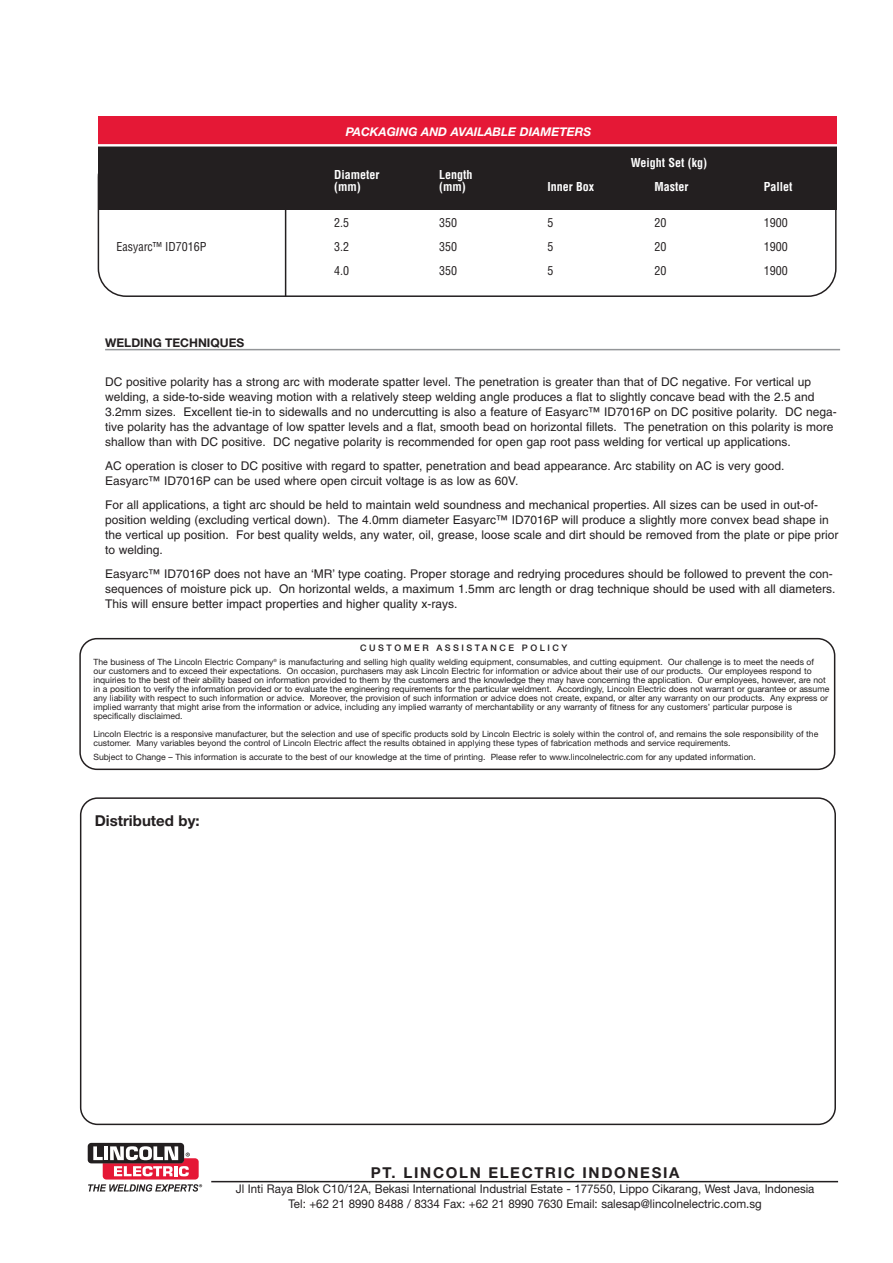
<style>
.page{position:relative;width:893px;height:1263px;background:#fff}
.page>*{position:absolute;margin:0;border:0;box-sizing:border-box;transform-origin:0 0}
.t1{font:700 15px "Helvetica Neue";letter-spacing:.11em;color:#231f20}
.t2{font:700 15px "Helvetica Neue";color:#231f20}
.t3{font:12px/15px "Helvetica";color:#231f20}
.t4{font:12px/15px "Helvetica Neue";color:#231f20;text-align:center;scale:.96 1}
.t5{font:700 condensed 12px "Helvetica";color:#fff}
.t6{font:condensed 12px "Helvetica";color:#231f20}
.t7{font:italic 700 12px "Helvetica Neue";color:#fff}
.t8{font:700 12px "Helvetica Neue";color:#231f20}
.t9{font:500 9px "Helvetica Neue";letter-spacing:.28em;color:#231f20}
.t10{font:8.7px/9px "Helvetica Neue";color:#231f20}
</style>
<div class="page">
<div style="left:88px;top:1143px;width:96px;height:20px;background:#231f20;border-radius:4px"></div>
<svg style="left:88px;top:1146px;width:114px;height:45px"></svg>
<hr style="left:211px;top:1181px;width:627px;height:1px;background:#231f20">
<div style="left:98px;top:145px;width:739px;height:64px;background:#231f20"></div>
<svg style="left:98px;top:209px;width:739px;height:88px"></svg>
<div style="left:98px;top:116px;width:739px;height:29px;background:#e51836"></div>
<hr style="left:98px;top:144px;width:745px;height:3px;background:#fff">
<hr style="left:285px;top:205px;width:1px;height:91px;background:#231f20">
<svg style="left:79px;top:638px;width:756px;height:132px"></svg>
<hr style="left:105px;top:349px;width:735px;height:1px;background:#939598">
<svg style="left:80px;top:797px;width:756px;height:328px"></svg>
<h2 class="t7" style="left:346px;top:128px;width:247px">PACKAGING AND AVAILABLE DIAMETERS</h2>
<h2 class="t5" style="left:631px;top:158px;width:78px">Weight Set (kg)</h2>
<h2 class="t5" style="left:334px;top:170px;width:47px">Diameter</h2>
<h2 class="t5" style="left:439px;top:170px;width:35px">Length</h2>
<h2 class="t5" style="left:334px;top:182px;width:28px">(mm)</h2>
<h2 class="t5" style="left:439px;top:182px;width:28px">(mm)</h2>
<h2 class="t5" style="left:547px;top:182px;width:48px">Inner Box</h2>
<h2 class="t5" style="left:655px;top:182px;width:35px">Master</h2>
<h2 class="t5" style="left:764px;top:182px;width:30px">Pallet</h2>
<h2 class="t6" style="left:334px;top:218px;width:16px">2.5</h2>
<h2 class="t6" style="left:439px;top:218px;width:19px">350</h2>
<h2 class="t6" style="left:547px;top:218px;width:7px">5</h2>
<h2 class="t6" style="left:655px;top:218px;width:13px">20</h2>
<h2 class="t6" style="left:764px;top:218px;width:25px">1900</h2>
<h2 class="t6" style="left:117px;top:242px;width:92px">Easyarc™ ID7016P</h2>
<h2 class="t6" style="left:334px;top:242px;width:16px">3.2</h2>
<h2 class="t6" style="left:439px;top:242px;width:19px">350</h2>
<h2 class="t6" style="left:547px;top:242px;width:7px">5</h2>
<h2 class="t6" style="left:655px;top:242px;width:13px">20</h2>
<h2 class="t6" style="left:764px;top:242px;width:26px">1900</h2>
<h2 class="t6" style="left:334px;top:266px;width:16px">4.0</h2>
<h2 class="t6" style="left:439px;top:266px;width:19px">350</h2>
<h2 class="t6" style="left:547px;top:266px;width:7px">5</h2>
<h2 class="t6" style="left:655px;top:266px;width:13px">20</h2>
<h2 class="t6" style="left:764px;top:266px;width:25px">1900</h2>
<h2 class="t8" style="left:105px;top:338px;width:141px">WELDING TECHNIQUES</h2>
<p class="t3" style="left:105px;top:375px;width:733px">DC positive polarity has a strong arc with moderate spatter level. The penetration is greater than that of DC negative. For vertical up welding, a side-to-side weaving motion with a relatively steep welding angle produces a flat to slightly concave bead with the 2.5 and 3.2mm sizes. Excellent tie-in to sidewalls and no undercutting is also a feature of Easyarc™ ID7016P on DC positive polarity. DC nega&shy;tive polarity has the advantage of low spatter levels and a flat, smooth bead on horizontal fillets. The penetration on this polarity is more shallow than with DC positive. DC negative polarity is recommended for open gap root pass welding for vertical up applications.</p>
<h2 class="t3" style="left:105px;top:459px;width:681px">AC operation is closer to DC positive with regard to spatter, penetration and bead appearance. Arc stability on AC is very good.<br>Easyarc™ ID7016P can be used where open circuit voltage is as low as 60V.</h2>
<p class="t3" style="left:105px;top:498px;width:735px">For all applications, a tight arc should be held to maintain weld soundness and mechanical properties. All sizes can be used in out-of&shy;position welding (excluding vertical down). The 4.0mm diameter Easyarc™ ID7016P will produce a slightly more convex bead shape in the vertical up position. For best quality welds, any water, oil, grease, loose scale and dirt should be removed from the plate or pipe prior to welding.</p>
<p class="t3" style="left:105px;top:567px;width:732px">Easyarc™ ID7016P does not have an ‘MR’ type coating. Proper storage and redrying procedures should be followed to prevent the con&shy;sequences of moisture pick up. On horizontal welds, a maximum 1.5mm arc length or drag technique should be used with all diameters.<br>This will ensure better impact properties and higher quality x-rays.</p>
<p class="t9" style="left:360px;top:645px;width:209px">CUSTOMER ASSISTANCE POLICY</p>
<p class="t10" style="left:93px;top:658px;width:737px">The business of The Lincoln Electric Company<sup>®</sup> is manufacturing and selling high quality welding equipment, consumables, and cutting equipment. Our challenge is to meet the needs of<br>our customers and to exceed their expectations. On occasion, purchasers may ask Lincoln Electric for information or advice about their use of our products. Our employees respond to inquiries to the best of their ability based on information provided to them by the customers and the knowledge they may have concerning the application. Our employees, however, are not in a position to verify the information provided or to evaluate the engineering requirements for the particular weldment. Accordingly, Lincoln Electric does not warrant or guarantee or assume any liability with respect to such information or advice. Moreover, the provision of such information or advice does not create, expand, or alter any warranty on our products. Any express or implied warranty that might arise from the information or advice, including any implied warranty of merchantability or any warranty of fitness for any customers’ particular purpose is specifically disclaimed.</p>
<p class="t10" style="left:93px;top:730px;width:726px">Lincoln Electric is a responsive manufacturer, but the selection and use of specific products sold by Lincoln Electric is solely within the control of, and remains the sole responsibility of the customer. Many variables beyond the control of Lincoln Electric affect the results obtained in applying these types of fabrication methods and service requirements.</p>
<p class="t10" style="left:93px;top:753px;width:664px">Subject to Change – This information is accurate to the best of our knowledge at the time of printing. Please refer to www.lincolnelectric.com for any updated information.</p>
<h1 class="t2" style="left:95px;top:815px;width:106px">Distributed by:</h1>
<h1 class="t1" style="left:371px;top:1167px;width:310px">PT. LINCOLN ELECTRIC INDONESIA</h1>
<h2 class="t4" style="left:236px;top:1182px;width:604px">Jl Inti Raya Blok C10/12A, Bekasi International Industrial Estate - 177550, Lippo Cikarang, West Java, Indonesia<br>Tel: +62 21 8990 8488 / 8334 Fax: +62 21 8990 7630 Email: salesap@lincolnelectric.com.sg</h2>
</div>
